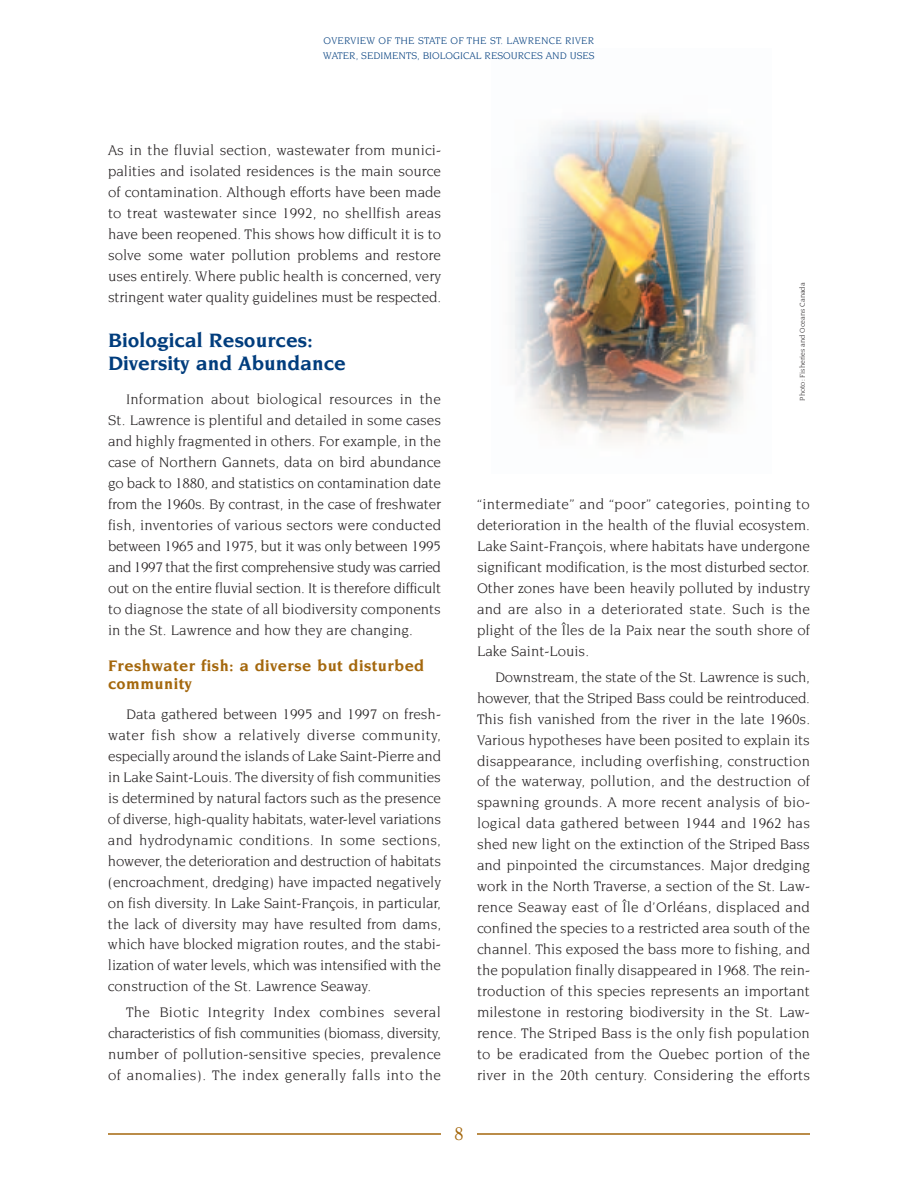
<style>
.page{position:relative;width:918px;height:1188px;background:#fff}
.page>*{position:absolute;margin:0;border:0;box-sizing:border-box;transform-origin:0 0}
.t1{font:700 21px/22.5px "Novarese";color:#013d7d}
.t2{font:18px "Clearface";color:#a4670c}
.t3{font:700 16.5px/18px "Novarese";letter-spacing:.025em;color:#a4670c}
.t4{font:15px/21px "Novarese";color:#231f20;text-align:justify}
.t5{font:10.5px/15px "Novarese";color:#013d7d}
.t6{font:7.5px "Novarese";color:#231f20}
</style>
<div class="page">
<img style="left:511px;top:116px;width:245px;height:326px">
<hr style="left:108px;top:1133px;width:702px;height:2px;background:#a4670c">
<div style="left:441px;top:1118px;width:36px;height:32px;background:#fff"></div>
<p class="t5" style="left:323px;top:33px;width:273px">OVERVIEW OF THE STATE OF THE ST. LAWRENCE RIVER<br>WATER, SEDIMENTS, BIOLOGICAL RESOURCES AND USES</p>
<p class="t4" style="left:108px;top:141px;width:335px">As in the fluvial section, wastewater from munici&shy;palities and isolated residences is the main source of contamination. Although efforts have been made to treat wastewater since 1992, no shellfish areas have been reopened. This shows how difficult it is to solve some water pollution problems and restore uses entirely. Where public health is concerned, very stringent water quality guidelines must be respected.</p>
<h1 class="t1" style="left:108px;top:330px;width:240px">Biological Resources:<br>Diversity and Abundance</h1>
<p class="t4" style="left:108px;top:390px;width:335px;text-indent:18px">Information about biological resources in the St. Lawrence is plentiful and detailed in some cases and highly fragmented in others. For example, in the case of Northern Gannets, data on bird abundance go back to 1880, and statistics on contamination date from the 1960s. By contrast, in the case of freshwater fish, inventories of various sectors were conducted between 1965 and 1975, but it was only between 1995 and 1997 that the first comprehensive study was carried out on the entire fluvial section. It is therefore difficult to diagnose the state of all biodiversity components in the St. Lawrence and how they are changing.</p>
<p class="t3" style="left:108px;top:658px;width:318px">Freshwater fish: a diverse but disturbed community</p>
<p class="t4" style="left:108px;top:705px;width:335px;text-indent:18px">Data gathered between 1995 and 1997 on fresh&shy;water fish show a relatively diverse community, especially around the islands of Lake Saint-Pierre and in Lake Saint-Louis. The diversity of fish communities is determined by natural factors such as the presence of diverse, high-quality habitats, water-level variations and hydrodynamic conditions. In some sections, however, the deterioration and destruction of habitats (encroachment, dredging) have impacted negatively on fish diversity. In Lake Saint-François, in particular, the lack of diversity may have resulted from dams, which have blocked migration routes, and the stabi&shy;lization of water levels, which was intensified with the construction of the St. Lawrence Seaway.</p>
<p class="t4" style="left:108px;top:1002px;width:335px;text-indent:18px">The Biotic Integrity Index combines several characteristics of fish communities (biomass, diversity, number of pollution-sensitive species, prevalence of anomalies). The index generally falls into the</p>
<p class="t6" style="left:799px;top:401px;width:120px;rotate:-90deg">Photo: Fisheries and Oceans Canada</p>
<p class="t4" style="left:477px;top:495px;width:335px">“intermediate” and “poor” categories, pointing to deterioration in the health of the fluvial ecosystem.<br>Lake Saint-François, where habitats have undergone significant modification, is the most disturbed sector.<br>Other zones have been heavily polluted by industry and are also in a deteriorated state. Such is the plight of the Îles de la Paix near the south shore of Lake Saint-Louis.</p>
<p class="t4" style="left:477px;top:667px;width:335px;text-indent:18px">Downstream, the state of the St. Lawrence is such, however, that the Striped Bass could be reintroduced.<br>This fish vanished from the river in the late 1960s.<br>Various hypotheses have been posited to explain its disappearance, including overfishing, construction of the waterway, pollution, and the destruction of spawning grounds. A more recent analysis of bio&shy;logical data gathered between 1944 and 1962 has shed new light on the extinction of the Striped Bass and pinpointed the circumstances. Major dredging work in the North Traverse, a section of the St. Law&shy;rence Seaway east of Île d’Orléans, displaced and confined the species to a restricted area south of the channel. This exposed the bass more to fishing, and the population finally disappeared in 1968. The rein&shy;troduction of this species represents an important milestone in restoring biodiversity in the St. Law&shy;rence. The Striped Bass is the only fish population to be eradicated from the Quebec portion of the river in the 20th century. Considering the efforts</p>
<p class="t2" style="left:454px;top:1127px;width:10px">8</p>
</div>
